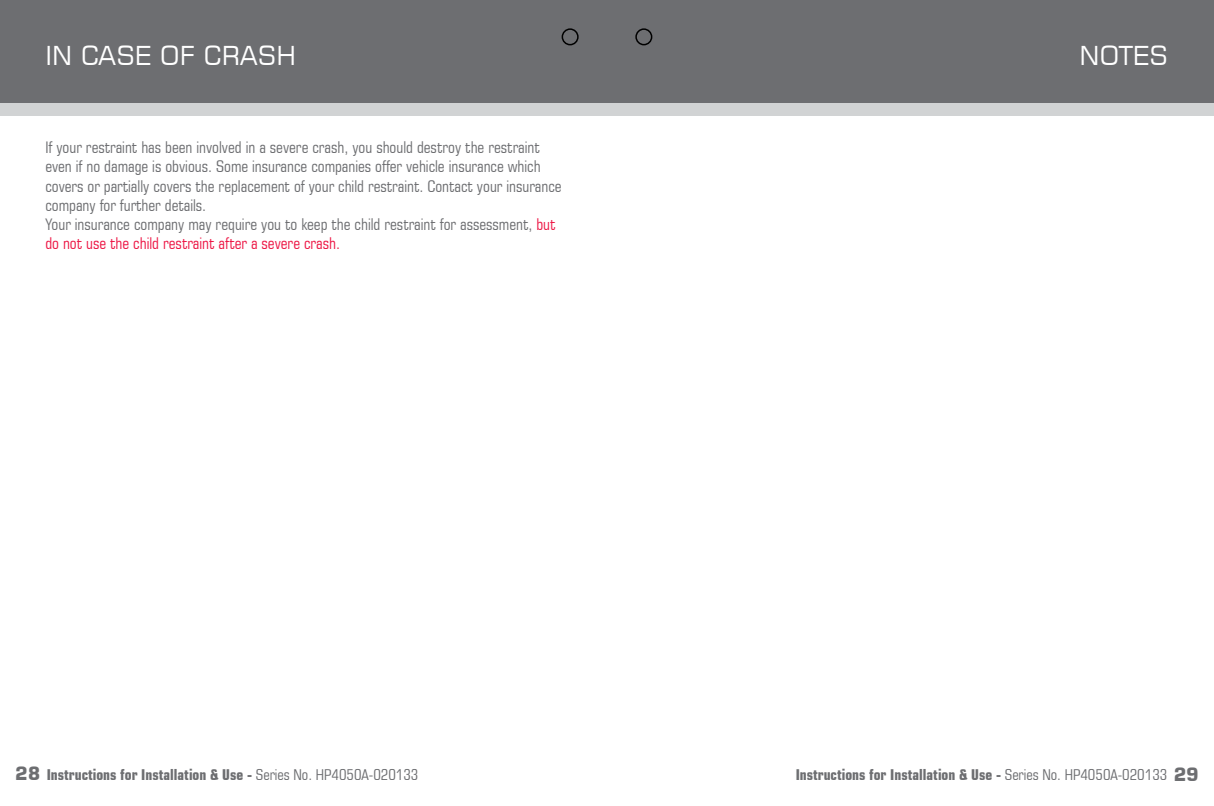
<style>
.page{position:relative;width:1214px;height:806px;background:#fff}
.page>*{position:absolute;margin:0;border:0;box-sizing:border-box;transform-origin:0 0}
.t1{font:26px "Square 721 BT";color:#fff}
.t2{font:condensed 16px/19.2px "Square 721 BT";color:#6d6e71}
.t3{font:700 condensed 15px "Square 721 BT";color:#6d6e71}
.s1{color:#ed1846}
.s2{font-stretch:normal;font-size:18px}
.s3{font-weight:400}
</style>
<div class="page">
<div style="left:0;top:0;width:1213px;height:103px;background:#6d6e71"></div>
<div style="left:561px;top:28px;width:17px;height:17px;border:2px solid #000;border-radius:50%"></div>
<div style="left:635px;top:28px;width:17px;height:17px;border:2px solid #000;border-radius:50%"></div>
<div style="left:0;top:103px;width:1213px;height:13px;background:#d1d3d4"></div>
<h1 class="t1" style="left:45px;top:39px;width:252px">IN CASE OF CRASH</h1>
<h1 class="t1" style="left:1079px;top:39px;width:90px">NOTES</h1>
<p class="t2" style="left:45px;top:138px;width:517px">If your restraint has been involved in a severe crash, you should destroy the restraint even if no damage is obvious. Some insurance companies offer vehicle insurance which covers or partially covers the replacement of your child restraint. Contact your insurance company for further details.<br>Your insurance company may require you to keep the child restraint for assessment, <span class="s1">but do not use the child restraint after a severe crash.</span></p>
<p class="t3" style="left:15px;top:765px;width:404px"><span class="s2">28</span> Instructions for Installation &amp; Use - <span class="s3">Series No. HP4050A-020133</span></p>
<p class="t3" style="left:795px;top:765px;width:404px">Instructions for Installation &amp; Use - <span class="s3">Series No. HP4050A-020133</span> <span class="s2">29</span></p>
</div>
